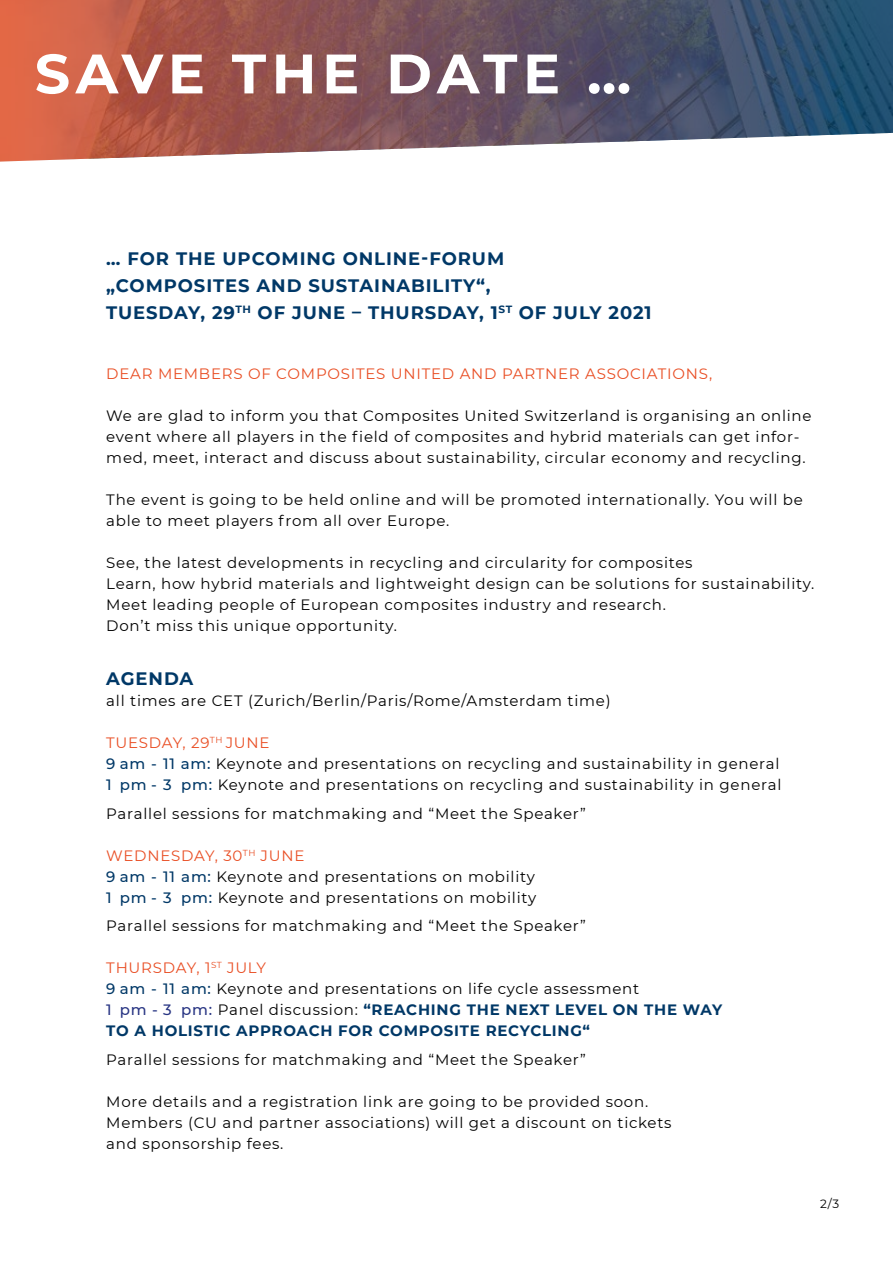
<style>
.page{position:relative;width:893px;height:1263px;background:#fff}
.page>*{position:absolute;margin:0;border:0;box-sizing:border-box;transform-origin:0 0}
.t1{font:700 55.5px "Montserrat";letter-spacing:.095em;color:#fff}
.t2{font:700 18px/27px "Montserrat";letter-spacing:.05em;color:#003867}
.t3{font:15px/21px "Montserrat";letter-spacing:.05em;color:#000}
.t4{font:700 15px/21px "Montserrat";letter-spacing:.05em;color:#003867}
.t5{font:15px "Montserrat";letter-spacing:.05em;color:#e94e24}
.t6{font:12px "Montserrat";color:#000}
.s1{color:#e94e24}
.s2{font-weight:500;color:#003867}
.s3{font-weight:400;color:#e94e24}
.s4{font-weight:500}
.s5{font-weight:400;color:#000}
.s6{font-weight:500;color:#283583}
</style>
<div class="page">
<svg style="left:0;top:0;width:893px;height:162px;background:#846368"></svg>
<h1 class="t1" style="left:35px;top:34px;width:598px">SAVE THE DATE …</h1>
<p class="t2" style="left:106px;top:244px;width:547px">… FOR THE UPCOMING ONLINE-FORUM „COMPOSITES AND SUSTAINABILITY“,<br>TUESDAY, 29<sup>TH</sup> OF JUNE – THURSDAY, 1<sup>ST</sup> OF JULY 2021</p>
<p class="t5" style="left:106px;top:364px;width:607px">DEAR MEMBERS OF COMPOSITES UNITED AND PARTNER ASSOCIATIONS,</p>
<p class="t3" style="left:106px;top:405px;width:707px">We are glad to inform you that Composites United Switzerland is organising an online event where all players in the field of composites and hybrid materials can get infor&shy;med, meet, interact and discuss about sustainability, circular economy and recycling.</p>
<p class="t3" style="left:106px;top:489px;width:698px">The event is going to be held online and will be promoted internationally. You will be able to meet players from all over Europe.</p>
<p class="t3" style="left:106px;top:552px;width:710px">See, the latest developments in recycling and circularity for composites<br>Learn, how hybrid materials and lightweight design can be solutions for sustainability.<br>Meet leading people of European composites industry and research.<br>Don’t miss this unique opportunity.</p>
<p class="t2" style="left:106px;top:664px;width:89px">AGENDA</p>
<p class="t3" style="left:106px;top:690px;width:506px">all times are CET (Zurich/Berlin/Paris/Rome/Amsterdam time)</p>
<p class="t3" style="left:106px;top:732px;width:677px"><span class="s1">TUESDAY, 29</span><sup>TH</sup> <span class="s1">JUNE<br></span><span class="s2">9 am - 11 am:</span> Keynote and presentations on recycling and sustainability in general<br><span class="s2">1 pm - 3 pm:</span> Keynote and presentations on recycling and sustainability in general</p>
<p class="t3" style="left:106px;top:802px;width:481px">Parallel sessions for matchmaking and “Meet the Speaker”</p>
<p class="t3" style="left:106px;top:844px;width:431px"><span class="s1">WEDNESDAY, 30</span><sup>TH</sup> <span class="s1">JUNE<br></span><span class="s2">9 am - 11 am:</span> Keynote and presentations on mobility<br><span class="s2">1 pm - 3 pm:</span> Keynote and presentations on mobility</p>
<p class="t3" style="left:106px;top:915px;width:481px">Parallel sessions for matchmaking and “Meet the Speaker”</p>
<p class="t4" style="left:106px;top:957px;width:617px"><span class="s3">THURSDAY, 1</span><sup>ST</sup> <span class="s3">JULY<br></span><span class="s4">9 am - 11 am:</span> <span class="s5">Keynote and presentations on life cycle assessment<br></span><span class="s6">1 pm - 3 pm:</span> <span class="s5">Panel discussion:</span> “REACHING THE NEXT LEVEL ON THE WAY TO A HOLISTIC APPROACH FOR COMPOSITE RECYCLING“</p>
<p class="t3" style="left:106px;top:1048px;width:481px">Parallel sessions for matchmaking and “Meet the Speaker”</p>
<p class="t3" style="left:106px;top:1090px;width:567px">More details and a registration link are going to be provided soon.<br>Members (CU and partner associations) will get a discount on tickets and sponsorship fees.</p>
<p class="t6" style="left:820px;top:1195px;width:20px">2/3</p>
</div>
